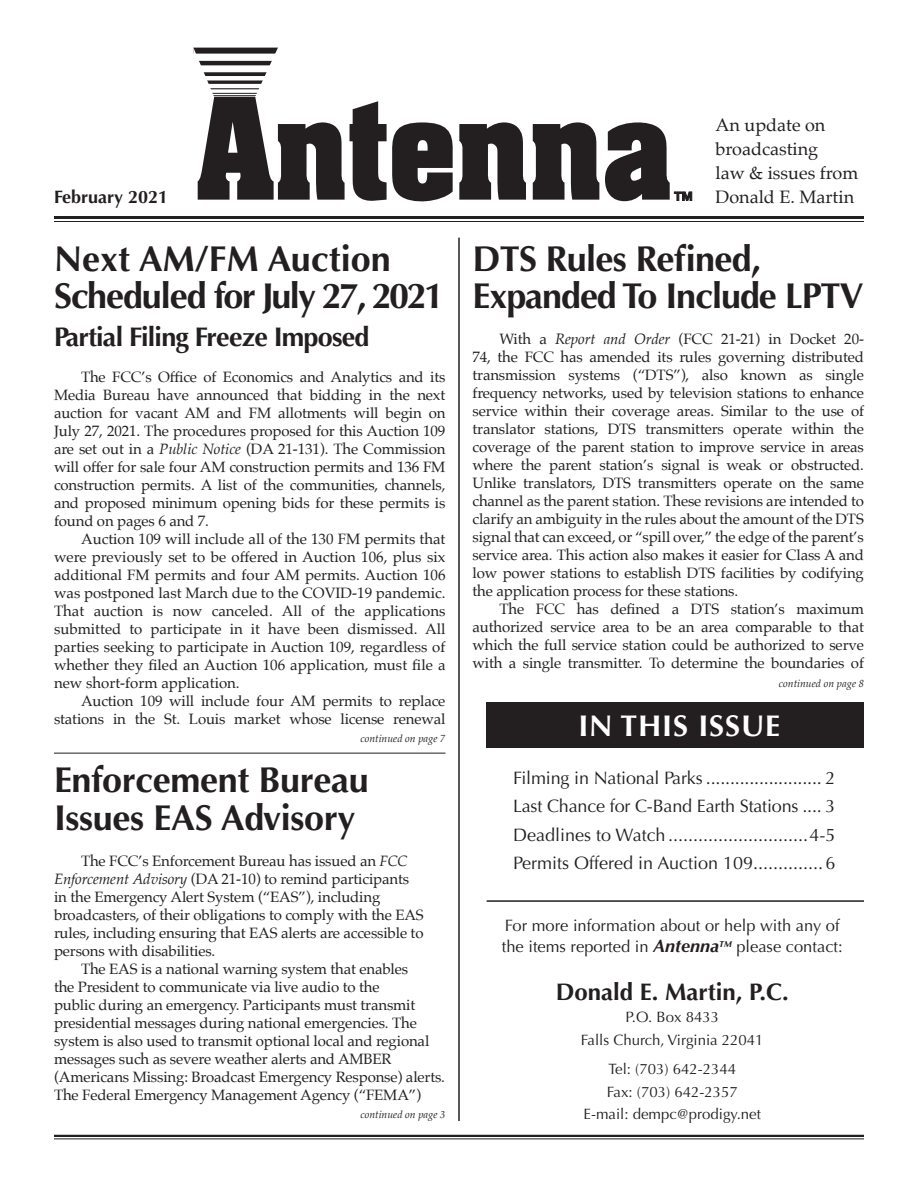
<style>
.page{position:relative;width:918px;height:1188px;background:#fff}
.page>*{position:absolute;margin:0;border:0;box-sizing:border-box;transform-origin:0 0}
.t1{font:700 36px/37.5px "Optima";letter-spacing:-.02em;color:#231f20}
.t2{font:700 30px "Optima";letter-spacing:.03em;color:#fff}
.t3{font:700 27px "Optima";letter-spacing:-.03em;color:#231f20}
.t4{font:700 24px "Optima";color:#231f20}
.t5{font:18px/28.5px "Optima";color:#231f20;text-align:justify}
.t6{font:18px/24px "Palatino";color:#231f20}
.t7{font:700 18px "Optima";color:#231f20}
.t8{font:16.5px/21px "Optima";color:#231f20}
.Bullets{font:15px/18px "Palatino";letter-spacing:-.01em;color:#231f20}
.text{font:15px/18px "Palatino";letter-spacing:-.01em;color:#231f20;text-align:justify}
.t9{font:15px/22.5px "Optima";color:#231f20;text-align:center}
.t10{font:italic 10.5px "Palatino";color:#231f20}
.s1{font-style:italic}
.s2{font-weight:700;font-style:italic;font-size:18px}
</style>
<div class="page">
<div style="left:487px;top:702px;width:377px;height:45px;background:#231f20"></div>
<svg style="left:193px;top:47px;width:260px;height:155px"></svg>
<svg style="left:459px;top:122px;width:67px;height:78px"></svg>
<svg style="left:533px;top:122px;width:66px;height:78px;background:#4a4748"></svg>
<svg style="left:605px;top:122px;width:87px;height:79px"></svg>
<hr style="left:54px;top:216px;width:810px;height:3px;background:#231f20">
<hr style="left:54px;top:221px;width:810px;height:1px;background:#231f20">
<hr style="left:54px;top:1135px;width:810px;height:2px;background:#231f20">
<hr style="left:54px;top:1138px;width:810px;height:1px;background:#231f20">
<hr style="left:458px;top:238px;width:2px;height:883px;background:#231f20">
<hr style="left:487px;top:900px;width:377px;height:2px;background:#231f20">
<hr style="left:54px;top:753px;width:392px;height:1px;background:#231f20">
<p class="t6" style="left:716px;top:112px;width:144px">An update on broadcasting<br>law &amp; issues from</p>
<p class="t7" style="left:54px;top:186px;width:116px">February 2021</p>
<p class="t6" style="left:716px;top:184px;width:140px">Donald E. Martin</p>
<p class="t1" style="left:54px;top:240px;width:392px">Next AM/FM Auction<br>Scheduled for July 27, 2021</p>
<p class="t3" style="left:54px;top:321px;width:317px">Partial Filing Freeze Imposed</p>
<p class="Bullets" style="left:54px;top:368px;width:393px;text-align:justify;text-indent:27px">The FCC’s Office of Economics and Analytics and its Media Bureau have announced that bidding in the next auction for vacant AM and FM allotments will begin on July 27, 2021. The procedures proposed for this Auction 109 are set out in a <span class="s1">Public Notice</span> (DA 21-131). The Commission will offer for sale four AM construction permits and 136 FM construction permits. A list of the communities, channels, and proposed minimum opening bids for these permits is found on pages 6 and 7.</p>
<p class="Bullets" style="left:54px;top:530px;width:393px;text-align:justify;text-indent:27px">Auction 109 will include all of the 130 FM permits that were previously set to be offered in Auction 106, plus six additional FM permits and four AM permits. Auction 106 was postponed last March due to the COVID-19 pandemic.<br>That auction is now canceled. All of the applications submitted to participate in it have been dismissed. All parties seeking to participate in Auction 109, regardless of whether they filed an Auction 106 application, must file a new short-form application.</p>
<p class="Bullets" style="left:54px;top:692px;width:393px;text-align:right">Auction 109 will include four AM permits to replace stations in the St. Louis market whose license renewal</p>
<p class="t10" style="left:360px;top:729px;width:87px">continued on page 7</p>
<p class="t1" style="left:54px;top:762px;width:316px">Enforcement Bureau<br>Issues EAS Advisory</p>
<p class="Bullets" style="left:54px;top:852px;width:371px;text-indent:27px">The FCC’s Enforcement Bureau has issued an <span class="s1">FCC Enforcement Advisory</span> (DA 21-10) to remind participants in the Emergency Alert System (“EAS”), including broadcasters, of their obligations to comply with the EAS rules, including ensuring that EAS alerts are accessible to persons with disabilities.</p>
<p class="Bullets" style="left:54px;top:960px;width:393px;text-indent:27px">The EAS is a national warning system that enables<br>the President to communicate via live audio to the<br>public during an emergency. Participants must transmit presidential messages during national emergencies. The system is also used to transmit optional local and regional messages such as severe weather alerts and AMBER (Americans Missing: Broadcast Emergency Response) alerts.<br>The Federal Emergency Management Agency (“FEMA”)</p>
<p class="t10" style="left:360px;top:1106px;width:87px">continued on page 3</p>
<p class="t1" style="left:472px;top:240px;width:393px">DTS Rules Refined,<br>Expanded To Include LPTV</p>
<p class="text" style="left:472px;top:330px;width:393px;text-indent:27px">With a <span class="s1">Report and Order</span> (FCC 21-21) in Docket 20- 74, the FCC has amended its rules governing distributed transmission systems (“DTS”), also known as single frequency networks, used by television stations to enhance service within their coverage areas. Similar to the use of translator stations, DTS transmitters operate within the coverage of the parent station to improve service in areas where the parent station’s signal is weak or obstructed.<br>Unlike translators, DTS transmitters operate on the same channel as the parent station. These revisions are intended to clarify an ambiguity in the rules about the amount of the DTS signal that can exceed, or “spill over,” the edge of the parent’s service area. This action also makes it easier for Class A and low power stations to establish DTS facilities by codifying the application process for these stations.</p>
<p class="text" style="left:472px;top:600px;width:393px;text-indent:27px">The FCC has defined a DTS station’s maximum authorized service area to be an area comparable to that which the full service station could be authorized to serve with a single transmitter. To determine the boundaries of</p>
<p class="t10" style="left:779px;top:675px;width:87px">continued on page 8</p>
<h2 class="t2" style="left:578px;top:708px;width:203px">IN THIS ISSUE</h2>
<p class="t5" style="left:513px;top:764px;width:324px">Filming in National Parks ........................ 2<br>Last Chance for C-Band Earth Stations .... 3<br>Deadlines to Watch ............................4-5<br>Permits Offered in Auction 109..............6</p>
<p class="t8" style="left:502px;top:916px;width:342px">For more information about or help with any of the items reported in <span class="s2">Antenna</span><sup>TM</sup> please contact:</p>
<h3 class="t4" style="left:556px;top:978px;width:235px">Donald E. Martin, P.C.</h3>
<p class="t9" style="left:581px;top:1006px;width:184px">P.O. Box 8433<br>Falls Church, Virginia 22041</p>
<p class="t9" style="left:584px;top:1058px;width:179px">Tel: (703) 642-2344<br>Fax: (703) 642-2357<br>E-mail: dempc@prodigy.net</p>
</div>
